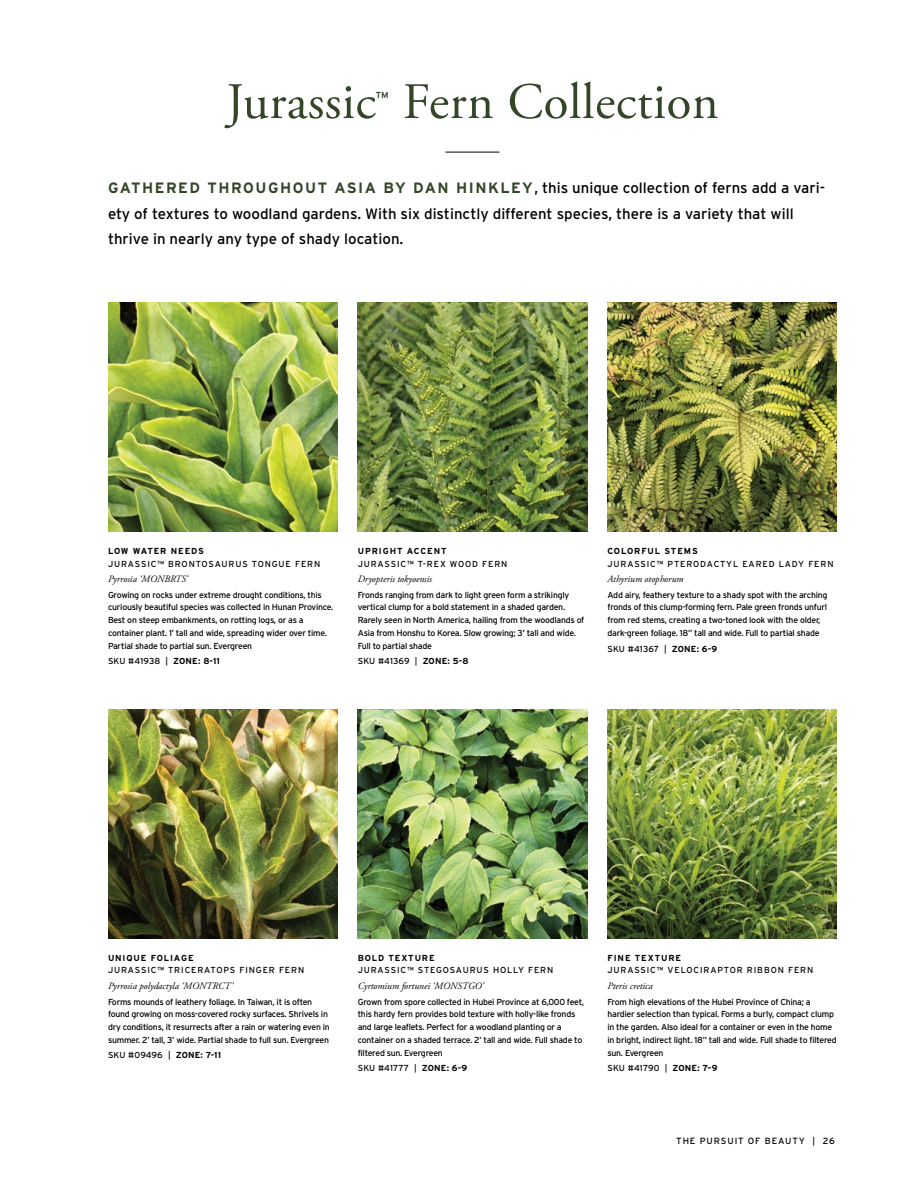
<style>
.page{position:relative;width:918px;height:1188px;background:#fff}
.page>*{position:absolute;margin:0;border:0;box-sizing:border-box;transform-origin:0 0}
.t1{font:51px "Adobe Garamond Pro";letter-spacing:.01em;color:#344628}
.t2{font:15.9px "Interstate";color:#344628;scale:1.04 1}
.t3{font:15px/25.2px "Interstate";color:#000}
.t4{font:italic 9.75px "Adobe Garamond Pro";color:#000}
.t5{font:9px "Interstate";letter-spacing:.1em;color:#000}
.t6{font:8.7px/12.8px "Interstate";letter-spacing:-.03em;color:#000}
.t7{font:700 8.7px "Interstate";letter-spacing:.1em;color:#000}
.s1{font-weight:700;color:#344628}
.s2{font-weight:700}
</style>
<div class="page">
<img style="left:108px;top:302px;width:230px;height:230px">
<img style="left:608px;top:302px;width:229px;height:230px">
<img style="left:358px;top:302px;width:229px;height:230px">
<img style="left:108px;top:709px;width:230px;height:230px">
<img style="left:608px;top:709px;width:229px;height:230px">
<img style="left:358px;top:709px;width:229px;height:230px">
<hr style="left:446px;top:152px;width:54px;height:1px;background:#000">
<h1 class="t1" style="left:226px;top:71px;width:151px">Jurassic</h1>
<h2 class="t2" style="left:376px;top:88px;width:14px">™</h2>
<h1 class="t1" style="left:403px;top:71px;width:317px">Fern Collection</h1>
<h3 class="t3" style="left:108px;top:175px;width:719px"><span class="s1">GATHERED THROUGHOUT ASIA BY DAN HINKLEY</span>, this unique collection of ferns add a vari&shy;ety of textures to woodland gardens. With six distinctly different species, there is a variety that will thrive in nearly any type of shady location.</h3>
<p class="t7" style="left:108px;top:546px;width:97px">LOW WATER NEEDS</p>
<p class="t6" style="left:108px;top:557px;width:13px">JURASSI</p>
<p class="t6" style="left:151px;top:557px;width:59px">C™ BRONTOSAURUS</p>
<p class="t6" style="left:252px;top:557px;width:34px">TONGUE</p>
<p class="t6" style="left:295px;top:557px;width:7px">FER</p>
<p class="t6" style="left:314px;top:557px;width:8px">N</p>
<p class="t4" style="left:108px;top:573px;width:81px">Pyrrosia ‘MONBRTS’</p>
<p class="t6" style="left:108px;top:588px;width:227px">Growing on rocks under extreme drought conditions, this curiously beautiful species was collected in H unan Province.<br>Best on steep embankments, on rotting logs, or as a container plant. 1’ tall and wide, spreading wider over time.<br>Partial shade to partial sun. Evergreen</p>
<p class="t6" style="left:108px;top:655px;width:113px">SKU #41938 | <span class="s2">ZONE: 8-11</span></p>
<p class="t7" style="left:358px;top:546px;width:90px">UPRIGHT ACCENT</p>
<p class="t6" style="left:358px;top:557px;width:13px">JURASSI</p>
<p class="t6" style="left:401px;top:557px;width:89px">C™ T-REX WOO D FER</p>
<p class="t6" style="left:501px;top:557px;width:8px">N</p>
<p class="t4" style="left:358px;top:573px;width:76px">Dryopteris tokyoensis</p>
<p class="t6" style="left:358px;top:588px;width:228px">Fronds ranging from dark to light green form a strikingly vertical clump for a bold statement in a shaded garden.<br>Rarely seen in North America, hailing from the woodlands of Asia from Honshu to Korea. Slow growing; 3’ tall and wide.<br>Full to partial shade</p>
<p class="t6" style="left:358px;top:655px;width:112px">SKU #41369 | <span class="s2">ZONE: 5-8</span></p>
<p class="t7" style="left:608px;top:546px;width:92px">COLORFUL STEMS</p>
<p class="t6" style="left:608px;top:557px;width:13px">JURASSI</p>
<p class="t6" style="left:650px;top:557px;width:37px">C™ PTERO</p>
<p class="t6" style="left:700px;top:557px;width:50px">DACTYL EARE</p>
<p class="t6" style="left:769px;top:557px;width:47px">D LADY FER</p>
<p class="t6" style="left:827px;top:557px;width:8px">N</p>
<p class="t4" style="left:608px;top:573px;width:78px">Athyrium otophorum</p>
<p class="t6" style="left:608px;top:588px;width:221px">Add airy, feathery texture to a shady spot with the arching fronds of this clump-forming fern. Pale green fronds unfurl from red stems, creating a two-toned look with the older, dark-green foliage. 18” tall and wide. Full to partial shade</p>
<p class="t6" style="left:608px;top:642px;width:111px">SKU #41367 | <span class="s2">ZONE: 6-9</span></p>
<p class="t7" style="left:108px;top:953px;width:87px">UNIQUE FOLIAGE</p>
<p class="t6" style="left:108px;top:964px;width:13px">JURASSI</p>
<p class="t6" style="left:151px;top:964px;width:48px">C™ TRICERA</p>
<p class="t6" style="left:211px;top:964px;width:59px">TOPS FI NGER</p>
<p class="t6" style="left:279px;top:964px;width:7px">FER</p>
<p class="t6" style="left:298px;top:964px;width:8px">N</p>
<p class="t4" style="left:108px;top:980px;width:126px">Pyrrosia polydactyla ‘MONTRCT’</p>
<p class="t6" style="left:108px;top:995px;width:223px">Forms mounds of leathery foliage. I n Taiwan, it is often found growing on moss-covered rocky surfaces. Shrivels in dry conditions, it resurrects after a rain or watering even in summer. 2’ tall, 3’ wide. Partial shade to full sun. Evergreen</p>
<p class="t6" style="left:108px;top:1049px;width:115px">SKU #09496 | <span class="s2">ZONE: 7-11</span></p>
<p class="t7" style="left:358px;top:953px;width:78px">BOLD TEXTURE</p>
<p class="t6" style="left:358px;top:964px;width:13px">JURASSI</p>
<p class="t6" style="left:401px;top:964px;width:50px">C™ STEGOSAURUS</p>
<p class="t6" style="left:493px;top:964px;width:42px">HOLLY FER</p>
<p class="t6" style="left:547px;top:964px;width:8px">N</p>
<p class="t4" style="left:358px;top:980px;width:127px">Cyrtomium fortunei ‘MONSTGO’</p>
<p class="t6" style="left:358px;top:995px;width:228px">Grown from spore collected in H ubei Province at 6,000 feet, this hardy fern provides bold texture with holly-like fronds and large leaflets. Perfect for a woodland planting or a container on a shaded terrace. 2’ tall and wide. Full shade to filtered sun. Evergreen</p>
<p class="t6" style="left:358px;top:1062px;width:111px">SKU #41777 | <span class="s2">ZONE: 6-9</span></p>
<p class="t7" style="left:608px;top:953px;width:75px">FINE TEXTURE</p>
<p class="t6" style="left:608px;top:964px;width:13px">JURASSI</p>
<p class="t6" style="left:650px;top:964px;width:56px">C™ VELOCIRA</p>
<p class="t6" style="left:717px;top:964px;width:20px">PTOR</p>
<p class="t6" style="left:747px;top:964px;width:48px">RI BBON FER</p>
<p class="t6" style="left:807px;top:964px;width:8px">N</p>
<p class="t4" style="left:608px;top:980px;width:47px">Pteris cretica</p>
<p class="t6" style="left:608px;top:995px;width:231px">From high elevations of the H ubei Province of China; a hardier selection than typical. Forms a burly, compact clump in the garden. Also ideal for a container or even in the home in bright, indirect light. 18” tall and wide. Full shade to filtered sun. Evergreen</p>
<p class="t6" style="left:608px;top:1062px;width:111px">SKU #41790 | <span class="s2">ZONE: 7–9</span></p>
<p class="t5" style="left:676px;top:1135px;width:160px">The Pursuit of Beauty | 26</p>
</div>
